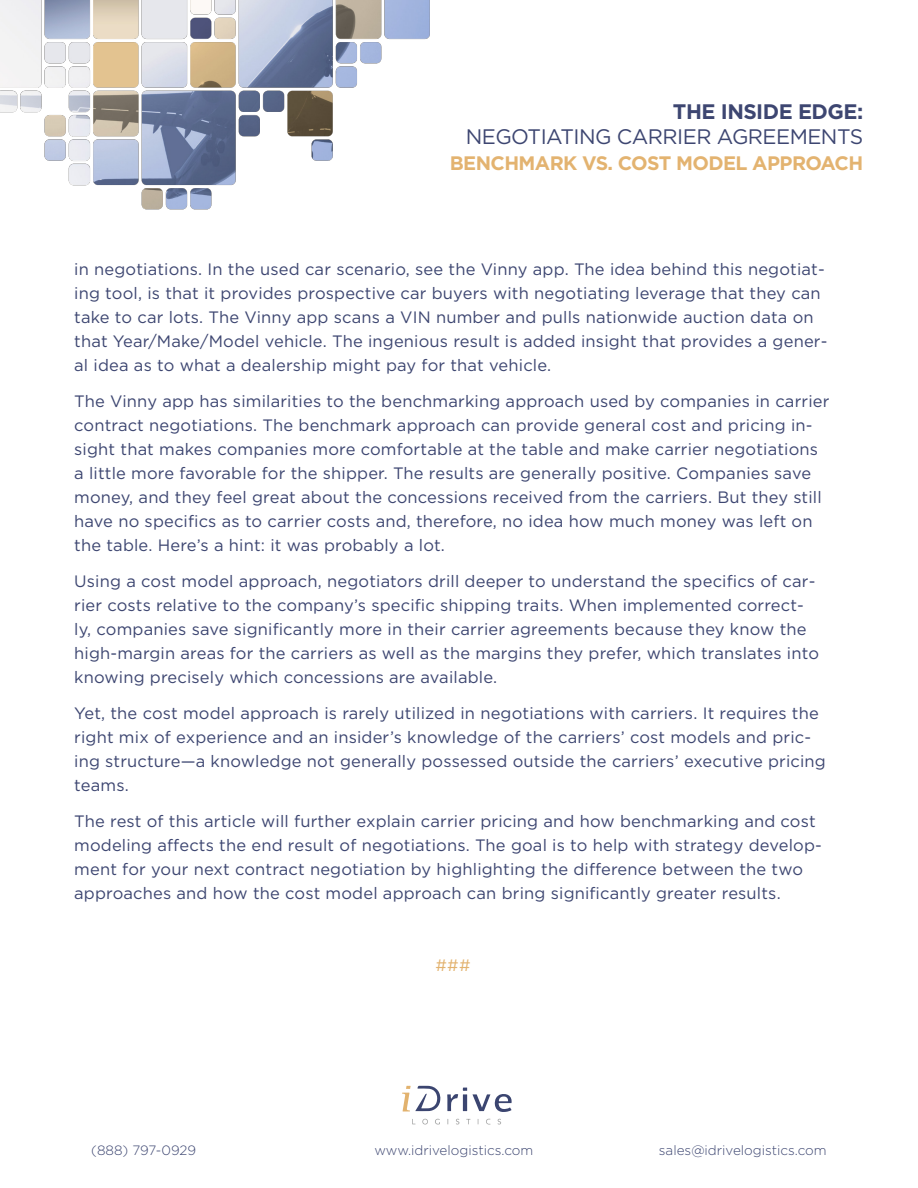
<style>
.page{position:relative;width:918px;height:1188px;background:#fff}
.page>*{position:absolute;margin:0;border:0;box-sizing:border-box;transform-origin:0 0}
.t1{font:21px "Gotham";letter-spacing:-.025em;color:#3d4671}
.t2{font:700 21px "Gotham";letter-spacing:-.025em;color:#3d4671}
.t3{font:700 19.5px "Gotham";letter-spacing:-.03em;color:#e3b370}
.t4{font:16.5px/24px "Gotham";letter-spacing:.01em;color:#3d4671}
.t5{font:16.5px "Gotham";color:#e2b26f}
.t6{font:300 13.5px "Gotham";color:#3d4671}
</style>
<div class="page">
<svg style="left:473px;top:1094px;width:39px;height:18px"></svg>
<svg style="left:447px;top:1088px;width:20px;height:23px"></svg>
<svg style="left:402px;top:1086px;width:39px;height:26px"></svg>
<svg style="left:422px;top:1119px;width:6px;height:6px"></svg>
<svg style="left:435px;top:1118px;width:5px;height:7px"></svg>
<svg style="left:497px;top:1119px;width:4px;height:6px"></svg>
<svg style="left:456px;top:1119px;width:3px;height:6px"></svg>
<svg style="left:486px;top:1119px;width:4px;height:6px"></svg>
<img style="left:0;top:0;width:430px;height:210px">
<p class="t2" style="left:673px;top:98px;width:192px">THE INSIDE EDGE:</p>
<p class="t1" style="left:466px;top:123px;width:399px">NEGOTIATING CARRIER AGREEMENTS</p>
<p class="t3" style="left:450px;top:150px;width:415px">BENCHMARK VS. COST MODEL APPROACH</p>
<p class="t4" style="left:74px;top:256px;width:755px">in negotiations. In the used car scenario, see the Vinny app. The idea behind this negotiat&shy;ing tool, is that it provides prospective car buyers with negotiating leverage that they can take to car lots. The Vinny app scans a VIN number and pulls nationwide auction data on that Year/Make/Model vehicle. The ingenious result is added insight that provides a gener&shy;al idea as to what a dealership might pay for that vehicle.</p>
<p class="t4" style="left:74px;top:388px;width:757px">The Vinny app has similarities to the benchmarking approach used by companies in carrier contract negotiations. The benchmark approach can provide general cost and pricing in&shy;sight that makes companies more comfortable at the table and make carrier negotiations a little more favorable for the shipper. The results are generally positive. Companies save money, and they feel great about the concessions received from the carriers. But they still have no specifics as to carrier costs and, therefore, no idea how much money was left on the table. Here’s a hint: it was probably a lot.</p>
<p class="t4" style="left:74px;top:568px;width:746px">Using a cost model approach, negotiators drill deeper to understand the specifics of car&shy;rier costs relative to the company’s specific shipping traits. When implemented correct&shy;ly, companies save significantly more in their carrier agreements because they know the high-margin areas for the carriers as well as the margins they prefer, which translates into knowing precisely which concessions are available.</p>
<p class="t4" style="left:74px;top:700px;width:753px">Yet, the cost model approach is rarely utilized in negotiations with carriers. It requires the right mix of experience and an insider’s knowledge of the carriers’ cost models and pric&shy;ing structure—a knowledge not generally possessed outside the carriers’ executive pricing teams.</p>
<p class="t4" style="left:74px;top:808px;width:749px">The rest of this article will further explain carrier pricing and how benchmarking and cost modeling affects the end result of negotiations. The goal is to help with strategy develop&shy;ment for your next contract negotiation by highlighting the difference between the two approaches and how the cost model approach can bring significantly greater results.</p>
<p class="t5" style="left:436px;top:954px;width:36px">###</p>
<p class="t6" style="left:91px;top:1142px;width:107px">(888) 797-0929</p>
<p class="t6" style="left:374px;top:1142px;width:160px">www.idrivelogistics.com</p>
<p class="t6" style="left:659px;top:1142px;width:169px">sales@idrivelogistics.com</p>
</div>
